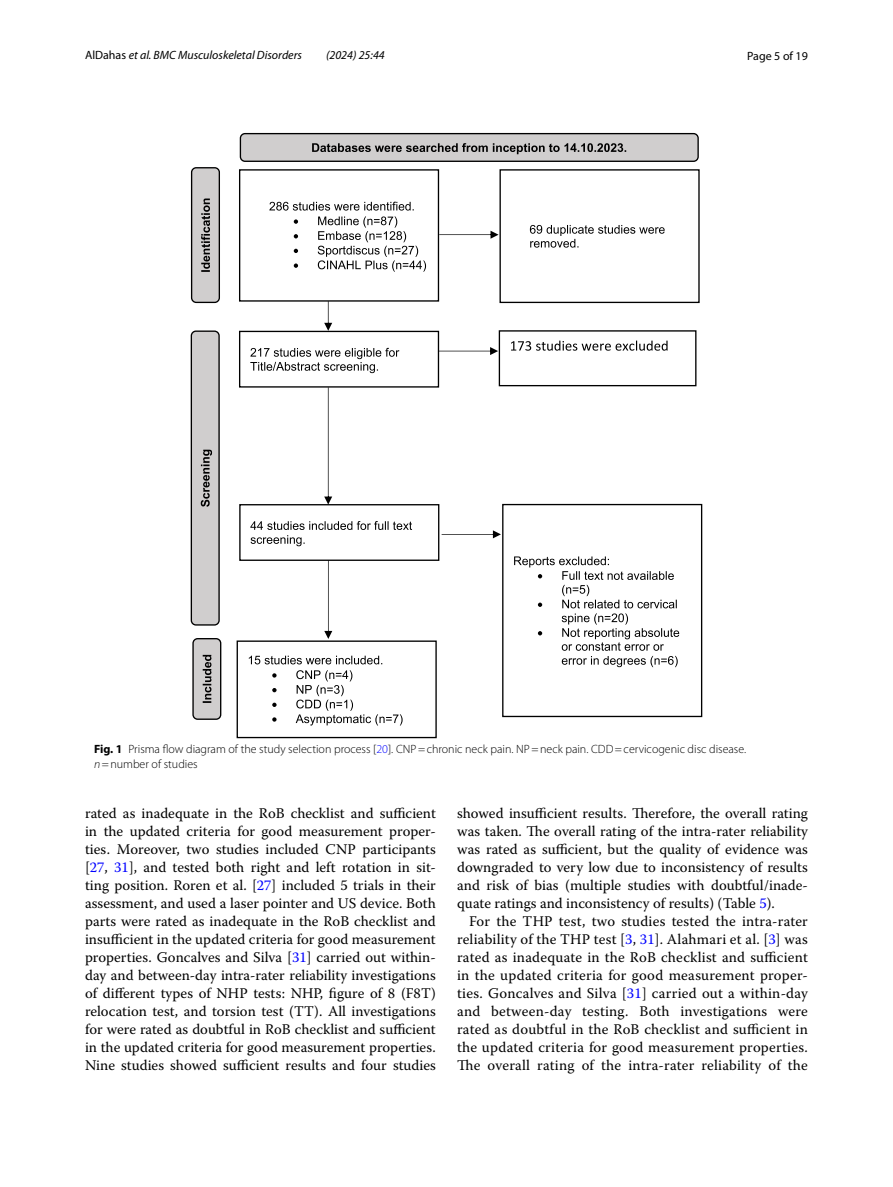
<style>
.page{position:relative;width:893px;height:1187px;background:#fff}
.page>*{position:absolute;margin:0;border:0;box-sizing:border-box;transform-origin:0 0}
.t1{font:14.7px/18px "Warnock Pro";color:#000;text-align:justify}
.t2{font:300 12px/15px "Myriad Pro";color:#000}
.t3{font:italic 12px "Myriad Pro";color:#000}
.t4{font:12px "Myriad Pro";color:#000}
.s1{font-style:normal}
.s2{font-weight:700}
.s3{color:#00f}
.s4{font-style:italic}
</style>
<div class="page">
<div style="left:239px;top:169px;width:200px;height:132px;border:1px solid #000"></div>
<svg style="left:269px;top:202px;width:145px;height:8px"></svg>
<svg style="left:294px;top:219px;width:4px;height:5px"></svg>
<svg style="left:294px;top:234px;width:4px;height:4px"></svg>
<svg style="left:294px;top:249px;width:4px;height:4px"></svg>
<svg style="left:294px;top:263px;width:4px;height:5px"></svg>
<svg style="left:318px;top:216px;width:108px;height:56px"></svg>
<div style="left:499px;top:169px;width:201px;height:134px;border:1px solid #000"></div>
<svg style="left:530px;top:225px;width:135px;height:23px"></svg>
<div style="left:239px;top:331px;width:200px;height:56px;border:1px solid #000"></div>
<svg style="left:250px;top:348px;width:149px;height:25px"></svg>
<div style="left:239px;top:504px;width:200px;height:57px;border:1px solid #000"></div>
<svg style="left:250px;top:521px;width:162px;height:25px"></svg>
<div style="left:502px;top:504px;width:200px;height:213px;border:1px solid #000"></div>
<svg style="left:514px;top:556px;width:165px;height:111px"></svg>
<div style="left:237px;top:640px;width:200px;height:98px;border:1px solid #000"></div>
<svg style="left:249px;top:655px;width:133px;height:9px"></svg>
<svg style="left:272px;top:673px;width:5px;height:4px"></svg>
<svg style="left:272px;top:688px;width:5px;height:4px"></svg>
<svg style="left:272px;top:702px;width:5px;height:5px"></svg>
<svg style="left:272px;top:717px;width:5px;height:4px"></svg>
<svg style="left:296px;top:670px;width:107px;height:55px"></svg>
<svg style="left:439px;top:231px;width:60px;height:8px"></svg>
<svg style="left:442px;top:530px;width:59px;height:8px"></svg>
<div style="left:240px;top:134px;width:458px;height:27px;background:#d0cece;border-radius:5px"></div>
<div style="left:240px;top:133px;width:459px;height:29px;border:1px solid #000;border-radius:5px"></div>
<svg style="left:312px;top:143px;width:314px;height:11px"></svg>
<div style="left:192px;top:168px;width:27px;height:134px;background:#d0cece;border-radius:5px"></div>
<div style="left:191px;top:167px;width:29px;height:136px;border:1px solid #000;border-radius:5px"></div>
<svg style="left:201px;top:198px;width:9px;height:74px"></svg>
<div style="left:191px;top:331px;width:28px;height:294px;background:#d0cece;border-radius:5px"></div>
<div style="left:191px;top:330px;width:29px;height:295px;border:1px solid #000;border-radius:5px"></div>
<svg style="left:201px;top:449px;width:11px;height:57px"></svg>
<div style="left:193px;top:638px;width:28px;height:81px;background:#d0cece;border-radius:5px"></div>
<div style="left:192px;top:638px;width:29px;height:81px;border:1px solid #000;border-radius:5px"></div>
<svg style="left:203px;top:654px;width:8px;height:49px"></svg>
<svg style="left:324px;top:301px;width:8px;height:30px"></svg>
<svg style="left:324px;top:560px;width:8px;height:79px"></svg>
<svg style="left:324px;top:387px;width:8px;height:117px"></svg>
<svg style="left:439px;top:347px;width:59px;height:8px"></svg>
<div style="left:499px;top:330px;width:197px;height:56px;border:1px solid #000"></div>
<svg style="left:511px;top:340px;width:157px;height:10px"></svg>
<p class="t3" style="left:85px;top:48px;width:218px"><span class="s1">AlDahas</span> et al. BMC Musculoskeletal Disorders</p>
<p class="t3" style="left:326px;top:48px;width:60px">(2024) 25:44</p>
<p class="t4" style="left:747px;top:48px;width:62px">Page 5 of 19</p>
<p class="t2" style="left:94px;top:742px;width:654px"><span class="s2">Fig. 1</span> Prisma flow diagram of the study selection process [<span class="s3">20</span>]. CNP=chronic neck pain. NP=neck pain. CDD=cervicogenic disc disease. <span class="s4">n</span>=number of studies</p>
<p class="t1" style="left:85px;top:803px;width:352px">rated as inadequate in the RoB checklist and sufficient in the updated criteria for good measurement proper&shy;ties. Moreover, two studies included CNP participants [<span class="s3">27</span>, <span class="s3">31</span>], and tested both right and left rotation in sit&shy;ting position. Roren et al. [<span class="s3">27</span>] included 5 trials in their assessment, and used a laser pointer and US device. Both parts were rated as inadequate in the RoB checklist and insufficient in the updated criteria for good measurement properties. Goncalves and Silva [<span class="s3">31</span>] carried out within&shy;day and between-day intra-rater reliability investigations of different types of NHP tests: NHP, figure of 8 (F8T) relocation test, and torsion test (TT). All investigations for were rated as doubtful in RoB checklist and sufficient in the updated criteria for good measurement properties.<br>Nine studies showed sufficient results and four studies</p>
<p class="t1" style="left:457px;top:803px;width:352px">showed insufficient results. Therefore, the overall rating was taken. The overall rating of the intra-rater reliability was rated as sufficient, but the quality of evidence was downgraded to very low due to inconsistency of results and risk of bias (multiple studies with doubtful/inade&shy;quate ratings and inconsistency of results) (Table <span class="s3">5</span>).</p>
<p class="t1" style="left:457px;top:911px;width:352px;text-indent:12px">For the THP test, two studies tested the intra-rater reliability of the THP test [<span class="s3">3</span>, <span class="s3">31</span>]. Alahmari et al. [<span class="s3">3</span>] was rated as inadequate in the RoB checklist and sufficient in the updated criteria for good measurement proper&shy;ties. Goncalves and Silva [<span class="s3">31</span>] carried out a within-day and between-day testing. Both investigations were rated as doubtful in the RoB checklist and sufficient in the updated criteria for good measurement properties.<br>The overall rating of the intra-rater reliability of the</p>
</div>
